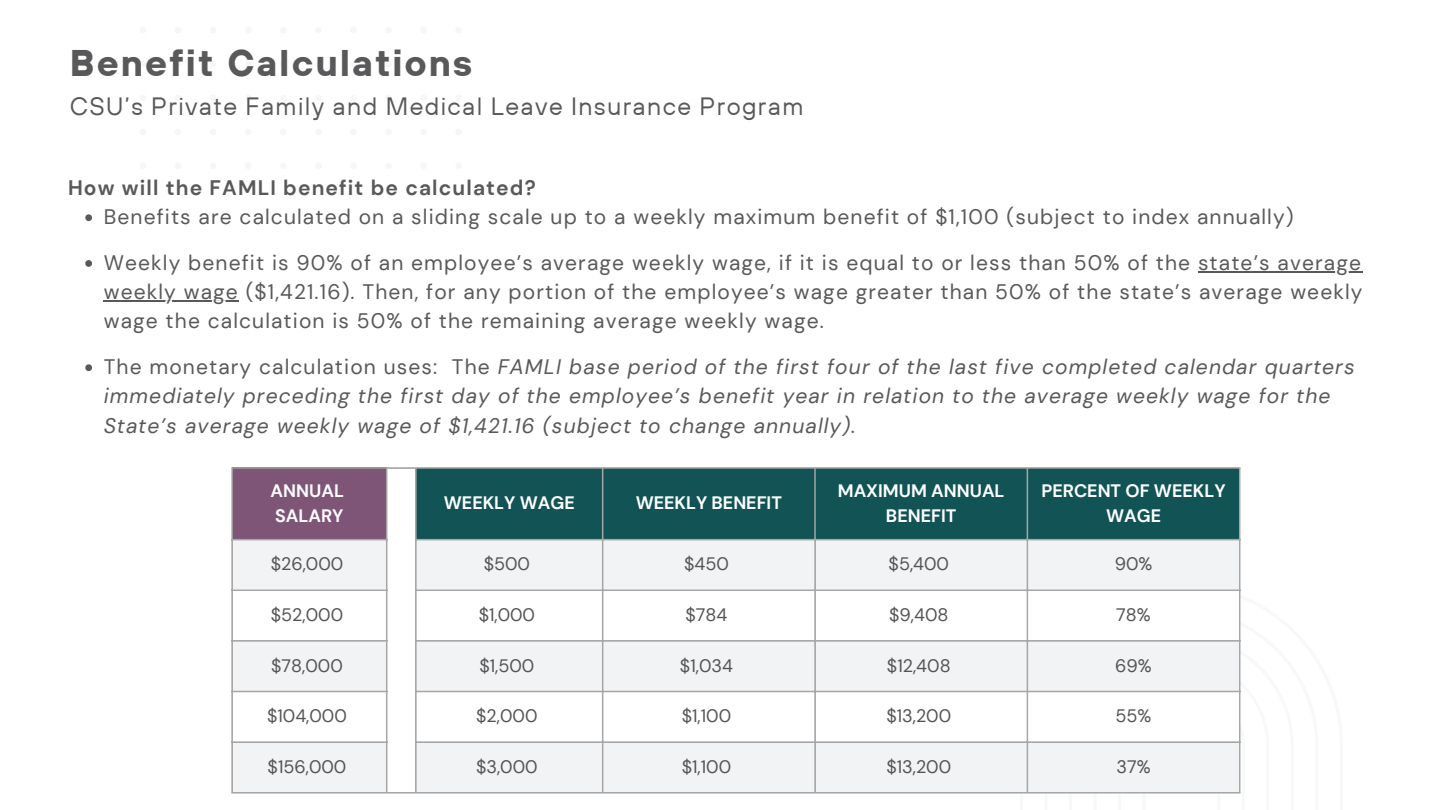
<style>
.page{position:relative;width:1440px;height:810px;background:#fff}
.page>*{position:absolute;margin:0;border:0;box-sizing:border-box;transform-origin:0 0}
.t1{font:700 37px "TT Hoves";letter-spacing:.055em;color:#59595b}
.t2{font:25px "TT Hoves";letter-spacing:.055em;color:#59595b}
.t3{font:21px/29.2px "DM Sans";letter-spacing:.055em;color:#59595b;text-align:justify}
.t4{font:italic 21px/29.2px "DM Sans";letter-spacing:.055em;color:#59595b}
.t5{font:700 21px "DM Sans";letter-spacing:.055em;color:#59595b}
.t6{font:18px "DM Sans";color:#545454}
.t7{font:700 18px/24.8px "DM Sans";color:#fff;text-align:center}
.s1{font-style:normal}
</style>
<div class="page">
<svg style="left:85px;top:214px;width:7px;height:7px"></svg>
<svg style="left:85px;top:260px;width:7px;height:7px"></svg>
<hr style="left:1198px;top:271px;width:164px;height:2px;background:#59595b">
<hr style="left:104px;top:301px;width:135px;height:1px;background:#59595b">
<svg style="left:85px;top:364px;width:7px;height:7px"></svg>
<div style="left:233px;top:469px;width:155px;height:70px;background:#7e5577"></div>
<div style="left:417px;top:469px;width:822px;height:70px;background:#125456"></div>
<svg style="left:233px;top:539px;width:1006px;height:253px;fill:#f1f3f4"></svg>
<hr style="left:231px;top:469px;width:2px;height:323px;background:#a6a6a6">
<hr style="left:386px;top:469px;width:1px;height:323px;background:#a6a6a6">
<hr style="left:415px;top:469px;width:2px;height:323px;background:#a6a6a6">
<hr style="left:602px;top:469px;width:1px;height:323px;background:#a6a6a6">
<hr style="left:814px;top:469px;width:2px;height:323px;background:#a6a6a6">
<hr style="left:1027px;top:469px;width:1px;height:323px;background:#a6a6a6">
<hr style="left:1239px;top:469px;width:1px;height:323px;background:#a6a6a6">
<hr style="left:231px;top:467px;width:1009px;height:2px;background:#a6a6a6">
<hr style="left:231px;top:539px;width:156px;height:1px;background:#a6a6a6">
<hr style="left:415px;top:539px;width:825px;height:1px;background:#a6a6a6">
<hr style="left:231px;top:590px;width:156px;height:1px;background:#a6a6a6">
<hr style="left:415px;top:590px;width:825px;height:1px;background:#a6a6a6">
<hr style="left:231px;top:640px;width:156px;height:2px;background:#a6a6a6">
<hr style="left:415px;top:640px;width:825px;height:2px;background:#a6a6a6">
<hr style="left:231px;top:691px;width:156px;height:1px;background:#a6a6a6">
<hr style="left:415px;top:691px;width:825px;height:1px;background:#a6a6a6">
<hr style="left:231px;top:741px;width:156px;height:2px;background:#a6a6a6">
<hr style="left:415px;top:741px;width:825px;height:2px;background:#a6a6a6">
<hr style="left:231px;top:792px;width:1009px;height:2px;background:#a6a6a6">
<p class="t1" style="left:70px;top:39px;width:404px">Benefit Calculations</p>
<p class="t2" style="left:70px;top:90px;width:735px">CSU’s Private Family and Medical Leave Insurance Program</p>
<p class="t5" style="left:68px;top:174px;width:469px">How will the FAMLI benefit be calculated?</p>
<p class="t3" style="left:104px;top:202px;width:1191px">Benefits are calculated on a sliding scale up to a weekly maximum benefit of $1,100 (subject to index annually)</p>
<p class="t3" style="left:104px;top:248px;width:1260px">Weekly benefit is 90% of an employee’s average weekly wage, if it is equal to or less than 50% of the state’s average weekly wage ($1,421.16). Then, for any portion of the employee’s wage greater than 50% of the state’s average weekly wage the calculation is 50% of the remaining average weekly wage.</p>
<p class="t4" style="left:104px;top:352px;width:1253px"><span class="s1">The monetary calculation uses: The</span> FAMLI base period of the first four of the last five completed calendar quarters immediately preceding the first day of the employee’s benefit year in relation to the average weekly wage for the<br>State’s average weekly wage of $1,421.16 (subject to change annually).</p>
<p class="t7" style="left:271px;top:479px;width:75px;text-align:left">ANNUAL<br>SALARY</p>
<p class="t7" style="left:444px;top:491px;width:132px">WEEKLY WAGE</p>
<p class="t7" style="left:636px;top:491px;width:148px">WEEKLY BENEFIT</p>
<p class="t7" style="left:838px;top:479px;width:168px">MAXIMUM ANNUAL<br>BENEFIT</p>
<p class="t7" style="left:1041px;top:479px;width:186px">PERCENT OF WEEKLY<br>WAGE</p>
<p class="t6" style="left:271px;top:553px;width:74px">$26,000</p>
<p class="t6" style="left:484px;top:553px;width:48px">$500</p>
<p class="t6" style="left:684px;top:553px;width:46px">$450</p>
<p class="t6" style="left:889px;top:553px;width:62px">$5,400</p>
<p class="t6" style="left:1115px;top:553px;width:39px">90%</p>
<p class="t6" style="left:271px;top:603px;width:74px">$52,000</p>
<p class="t6" style="left:479px;top:603px;width:58px">$1,000</p>
<p class="t6" style="left:686px;top:603px;width:43px">$784</p>
<p class="t6" style="left:889px;top:603px;width:61px">$9,408</p>
<p class="t6" style="left:1116px;top:603px;width:36px">78%</p>
<p class="t6" style="left:271px;top:654px;width:73px">$78,000</p>
<p class="t6" style="left:479px;top:654px;width:56px">$1,500</p>
<p class="t6" style="left:680px;top:654px;width:54px">$1,034</p>
<p class="t6" style="left:887px;top:654px;width:65px">$12,408</p>
<p class="t6" style="left:1115px;top:654px;width:38px">69%</p>
<p class="t6" style="left:267px;top:704px;width:81px">$104,000</p>
<p class="t6" style="left:476px;top:704px;width:63px">$2,000</p>
<p class="t6" style="left:682px;top:704px;width:51px">$1,100</p>
<p class="t6" style="left:886px;top:704px;width:66px">$13,200</p>
<p class="t6" style="left:1116px;top:704px;width:37px">55%</p>
<p class="t6" style="left:268px;top:755px;width:80px">$156,000</p>
<p class="t6" style="left:476px;top:755px;width:63px">$3,000</p>
<p class="t6" style="left:682px;top:755px;width:51px">$1,100</p>
<p class="t6" style="left:886px;top:755px;width:66px">$13,200</p>
<p class="t6" style="left:1117px;top:755px;width:36px">37%</p>
</div>
